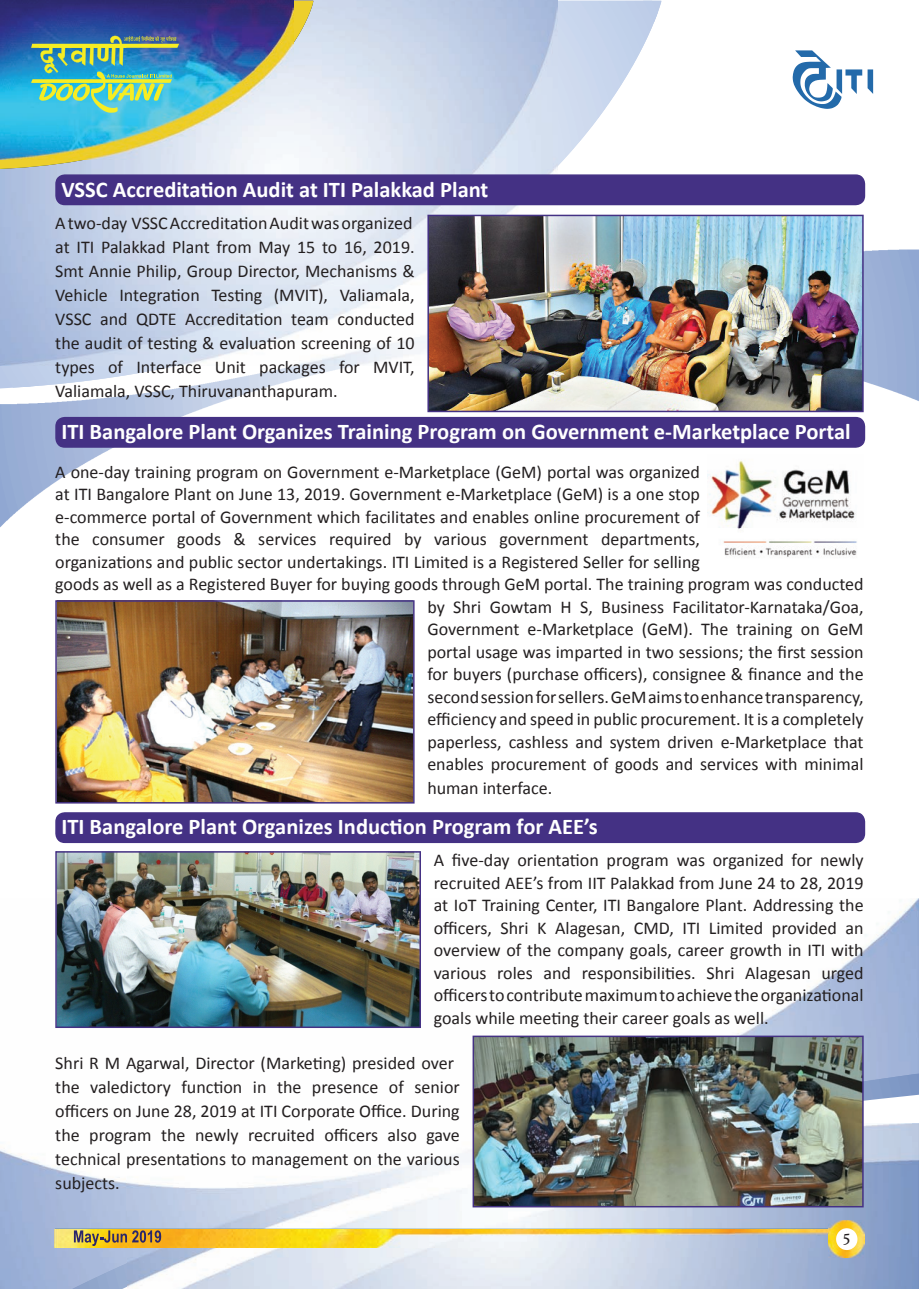
<style>
.page{position:relative;width:919px;height:1289px;background:#fff}
.page>*{position:absolute;margin:0;border:0;box-sizing:border-box;transform-origin:0 0}
.t1{font:700 22.5px "Calibri";color:#fff}
.t2{font:18px/22.5px "Calibri";color:#231f20}
.t3{font:18px "Adobe Hebrew";color:#231f20}
</style>
<div class="page">
<img style="left:0;top:898px;width:918px;height:390px">
<img style="left:0;top:249px;width:918px;height:278px">
<img style="left:0;top:1px;width:557px;height:364px">
<svg style="left:55px;top:1073px;width:863px;height:215px"></svg>
<img style="left:0;top:1px;width:293px;height:159px">
<img style="left:31px;top:36px;width:842px;height:449px">
<img style="left:707px;top:454px;width:156px;height:103px">
<img style="left:55px;top:600px;width:359px;height:203px">
<div style="left:55px;top:812px;width:810px;height:31px;background:#443184"></div>
<img style="left:55px;top:851px;width:366px;height:177px">
<img style="left:472px;top:1035px;width:391px;height:172px">
<p class="t1" style="left:61px;top:175px;width:428px">VSSC Accreditation Audit at ITI Palakkad Plant</p>
<p class="t2" style="left:55px;top:210px;width:361px;line-height:24px;text-align:right">Atwo-day VSSCAccreditationAuditwasorganized at ITI Palakkad Plant from May 15 to 16, 2019.<br>Smt Annie Philip, Group Director, Mechanisms &amp; Valiamala,</p>
<p class="t2" style="left:274px;top:283px;width:56px">(MVIT ,)</p>
<p class="t2" style="left:55px;top:283px;width:54px">Vehicle</p>
<p class="t2" style="left:119px;top:283px;width:82px">Integration</p>
<p class="t2" style="left:211px;top:283px;width:52px">Testing</p>
<p class="t2" style="left:100px;top:307px;width:29px">and</p>
<p class="t2" style="left:185px;top:307px;width:99px">Accreditation</p>
<p class="t2" style="left:337px;top:307px;width:79px">conducted</p>
<p class="t2" style="left:55px;top:307px;width:38px">VSSC</p>
<p class="t2" style="left:55px;top:331px;width:361px">the audit of testing &amp; evaluation screening of 10</p>
<p class="t2" style="left:373px;top:355px;width:43px">MVIT,</p>
<p class="t2" style="left:136px;top:307px;width:42px">QDTE</p>
<p class="t2" style="left:291px;top:307px;width:39px">team</p>
<p class="t2" style="left:108px;top:355px;width:16px">of</p>
<p class="t2" style="left:136px;top:355px;width:67px">Interface</p>
<p class="t2" style="left:339px;top:355px;width:22px">for</p>
<p class="t2" style="left:259px;top:355px;width:68px">packages</p>
<p class="t2" style="left:215px;top:355px;width:33px">Unit</p>
<p class="t2" style="left:55px;top:354px;width:284px;line-height:24px">types<br>Valiamala, VSSC, Thiruvananthapuram.</p>
<p class="t1" style="left:61px;top:417px;width:790px">ITI Bangalore Plant Organizes Training Program on Government -e Marketplace Portal</p>
<p class="t2" style="left:55px;top:459px;width:646px;text-align:right">A one-day training program on Government -e Marketplace (GeM) portal was organized at ITI Bangalore Plant on June 13, 2019. Government -e Marketplace (GeM) is a one stop -e commerce portal of Government which facilitates and enables online procurement of departments,</p>
<p class="t2" style="left:55px;top:527px;width:26px">the</p>
<p class="t2" style="left:55px;top:549px;width:646px">organizations and public sector undertakings. ITI Limited is a Registered Seller for selling</p>
<p class="t2" style="left:55px;top:572px;width:809px">goods as well as a Registered Buyer for buying goods through GeM portal. The training program was conducted</p>
<p class="t2" style="left:672px;top:594px;width:192px">Facilitator-Karnataka/Goa,</p>
<p class="t2" style="left:404px;top:527px;width:19px">by</p>
<p class="t2" style="left:177px;top:527px;width:45px">goods</p>
<p class="t2" style="left:329px;top:527px;width:64px">required</p>
<p class="t2" style="left:233px;top:527px;width:14px">&amp;</p>
<p class="t2" style="left:258px;top:527px;width:60px">services</p>
<p class="t2" style="left:434px;top:527px;width:54px">various</p>
<p class="t2" style="left:499px;top:527px;width:91px">government</p>
<p class="t2" style="left:92px;top:527px;width:74px">consumer</p>
<p class="t2" style="left:427px;top:594px;width:19px">by</p>
<p class="t2" style="left:453px;top:594px;width:30px">Shri</p>
<p class="t2" style="left:601px;top:594px;width:64px">Business</p>
<p class="t2" style="left:489px;top:594px;width:64px">Gowtam</p>
<p class="t2" style="left:580px;top:594px;width:14px">,S</p>
<p class="t2" style="left:560px;top:594px;width:13px">H</p>
<p class="t2" style="left:641px;top:617px;width:53px">(GeM .)</p>
<p class="t2" style="left:527px;top:617px;width:108px">-e Marketplace</p>
<p class="t2" style="left:701px;top:617px;width:29px">The</p>
<p class="t2" style="left:736px;top:617px;width:58px">training</p>
<p class="t2" style="left:427px;top:617px;width:438px">Government<br>portal usage was imparted in two sessions; the first session for buyers (purchase officers ,) consignee &amp; finance and the secondsessionforsellers.GeMaimstoenhancetransparency, efficiency and speed in public procurement isIt. a completely paperless, cashless and system driven -e Marketplace that enables procurement of goods and services with minimal human interface.</p>
<p class="t1" style="left:61px;top:813px;width:537px">ITI Bangalore Plant Organizes Induction Program for AEE s’</p>
<p class="t2" style="left:433px;top:848px;width:431px;text-align:right">A five-day orientation program was organized for newly recruited AEE s’ from IIT Palakkad from June 24 to 28, 2019 at IoT Training Center, ITI Bangalore Plant. Addressing the an</p>
<p class="t2" style="left:827px;top:617px;width:37px">GeM</p>
<p class="t2" style="left:800px;top:617px;width:20px">on</p>
<p class="t2" style="left:433px;top:915px;width:60px">officers,</p>
<p class="t2" style="left:433px;top:938px;width:431px">overview of the company goals, career growth in ITI with</p>
<p class="t2" style="left:821px;top:960px;width:44px">urged</p>
<p class="t2" style="left:500px;top:915px;width:30px">Shri</p>
<p class="t2" style="left:555px;top:915px;width:72px">Alagesan,</p>
<p class="t2" style="left:708px;top:915px;width:56px">Limited</p>
<p class="t2" style="left:772px;top:915px;width:66px">provided</p>
<p class="t2" style="left:633px;top:915px;width:42px">CMD,</p>
<p class="t2" style="left:537px;top:915px;width:11px">K</p>
<p class="t2" style="left:682px;top:915px;width:19px">ITI</p>
<p class="t2" style="left:497px;top:960px;width:37px">roles</p>
<p class="t2" style="left:581px;top:960px;width:115px">responsibilities.</p>
<p class="t2" style="left:706px;top:960px;width:30px">Shri</p>
<p class="t2" style="left:745px;top:960px;width:67px">Alagesan</p>
<p class="t2" style="left:543px;top:960px;width:29px">and</p>
<p class="t2" style="left:433px;top:960px;width:431px">various officerstocontributemaximumtoachievetheorganizational goals while meeting their career goals as well.</p>
<p class="t2" style="left:414px;top:1050px;width:47px;line-height:24px;text-indent:-359px">Shri MR Agarwal, Director (Marketing) presided over senior</p>
<p class="t2" style="left:181px;top:1074px;width:62px">function</p>
<p class="t2" style="left:389px;top:1074px;width:16px">of</p>
<p class="t2" style="left:55px;top:1074px;width:26px">the</p>
<p class="t2" style="left:55px;top:1098px;width:406px">officers on June 28, 2019 at ITI Corporate Office. During</p>
<p class="t2" style="left:426px;top:1122px;width:35px">gave</p>
<p class="t2" style="left:90px;top:1074px;width:82px">valedictory</p>
<p class="t2" style="left:277px;top:1074px;width:26px">the</p>
<p class="t2" style="left:253px;top:1074px;width:15px">in</p>
<p class="t2" style="left:312px;top:1074px;width:68px">presence</p>
<p class="t2" style="left:324px;top:1122px;width:55px">officers</p>
<p class="t2" style="left:55px;top:1122px;width:406px;line-height:24px">the<br>technical presentations to management on the various subjects.</p>
<p class="t2" style="left:161px;top:1122px;width:26px">the</p>
<p class="t2" style="left:195px;top:1122px;width:45px">newly</p>
<p class="t2" style="left:387px;top:1122px;width:31px">also</p>
<p class="t2" style="left:248px;top:1122px;width:68px">recruited</p>
<p class="t2" style="left:89px;top:1122px;width:64px">program</p>
<p class="t3" style="left:842px;top:1225px;width:11px">5</p>
</div>
